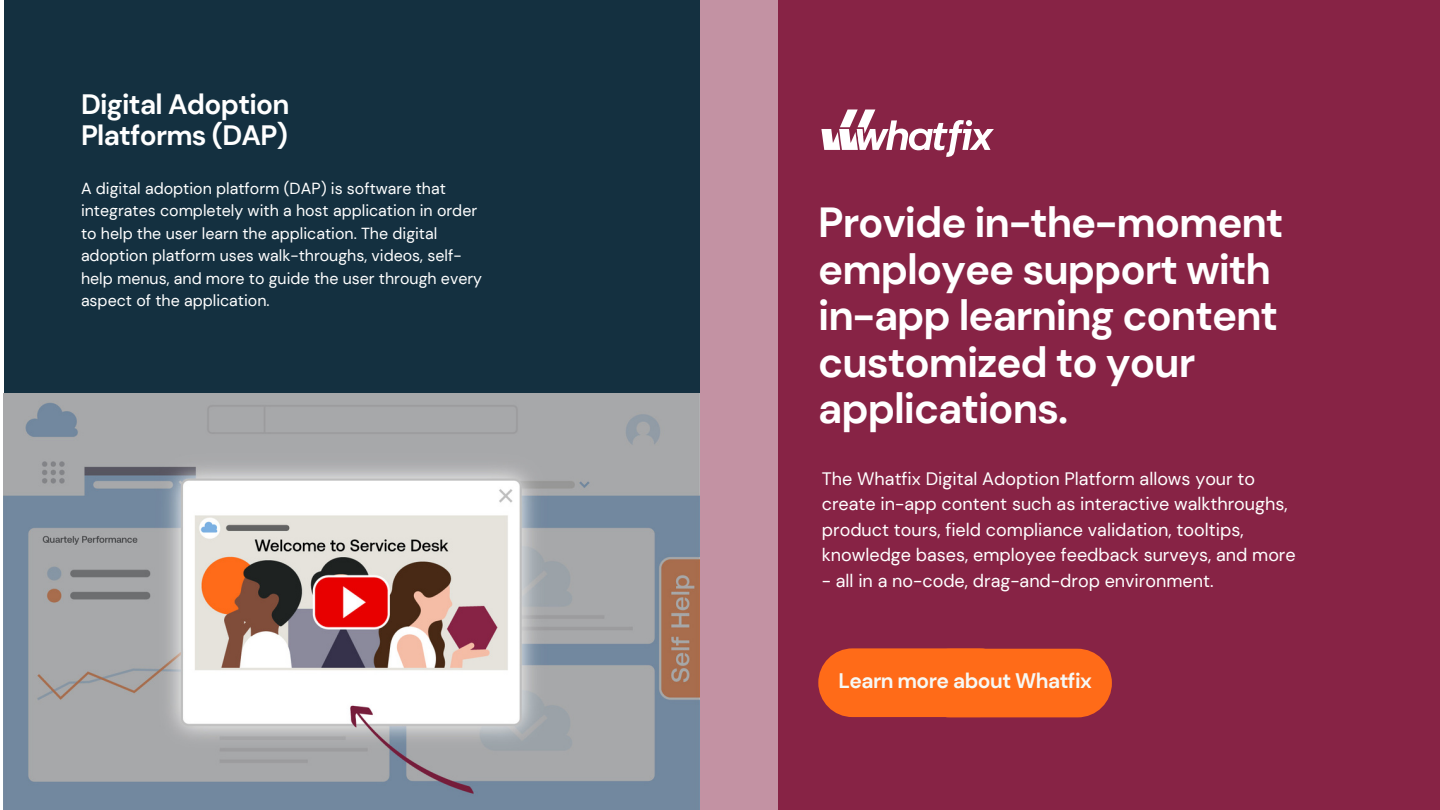
<style>
.page{position:relative;width:1440px;height:810px;background:#fff}
.page>*{position:absolute;margin:0;border:0;box-sizing:border-box;transform-origin:0 0}
.t1{font:700 42px/46.5px "DM Sans";letter-spacing:-.025em;color:#fff}
.t2{font:700 28px/30.8px "DM Sans";letter-spacing:-.025em;color:#fff}
.t3{font:700 21px "DM Sans";letter-spacing:-.025em;color:#f6f8f4}
.t4{font:18px/25.5px "DM Sans";color:#fff}
.t5{font:16px/22.5px "DM Sans";color:#fff}
</style>
<div class="page">
<div style="left:4px;top:0;width:696px;height:394px;background:#143040"></div>
<div style="left:778px;top:0;width:662px;height:810px;background:#872345"></div>
<div style="left:700px;top:0;width:78px;height:405px;background:#c392a3"></div>
<svg style="left:821px;top:109px;width:173px;height:48px"></svg>
<div style="left:700px;top:405px;width:78px;height:405px;background:#c392a3"></div>
<div style="left:818px;top:648px;width:196px;height:69px;background:#ff6b18;border-radius:34px"></div>
<div style="left:916px;top:649px;width:196px;height:69px;background:#ff6b18;border-radius:34px"></div>
<img style="left:4px;top:393px;width:696px;height:417px">
<h2 class="t2" style="left:81px;top:89px;width:210px">Digital Adoption<br>Platforms (DAP)</h2>
<p class="t5" style="left:81px;top:177px;width:403px">A digital adoption platform (DAP) is software that integrates completely with a host application in order to help the user learn the application. The digital adoption platform uses walk-throughs, videos, self&shy;help menus, and more to guide the user through every aspect of the application.</p>
<h1 class="t1" style="left:818px;top:200px;width:467px">Provide in-the-moment employee support with in-app learning content customized to your applications.</h1>
<p class="t4" style="left:822px;top:466px;width:475px">The Whatfix Digital Adoption Platform allows your to create in-app content such as interactive walkthroughs, product tours, field compliance validation, tooltips, knowledge bases, employee feedback surveys, and more</p>
<p class="t4" style="left:822px;top:568px;width:393px">- all in a no-code, drag-and-drop environment.</p>
<h3 class="t3" style="left:838px;top:667px;width:255px">Learn more about Whatfix</h3>
</div>
